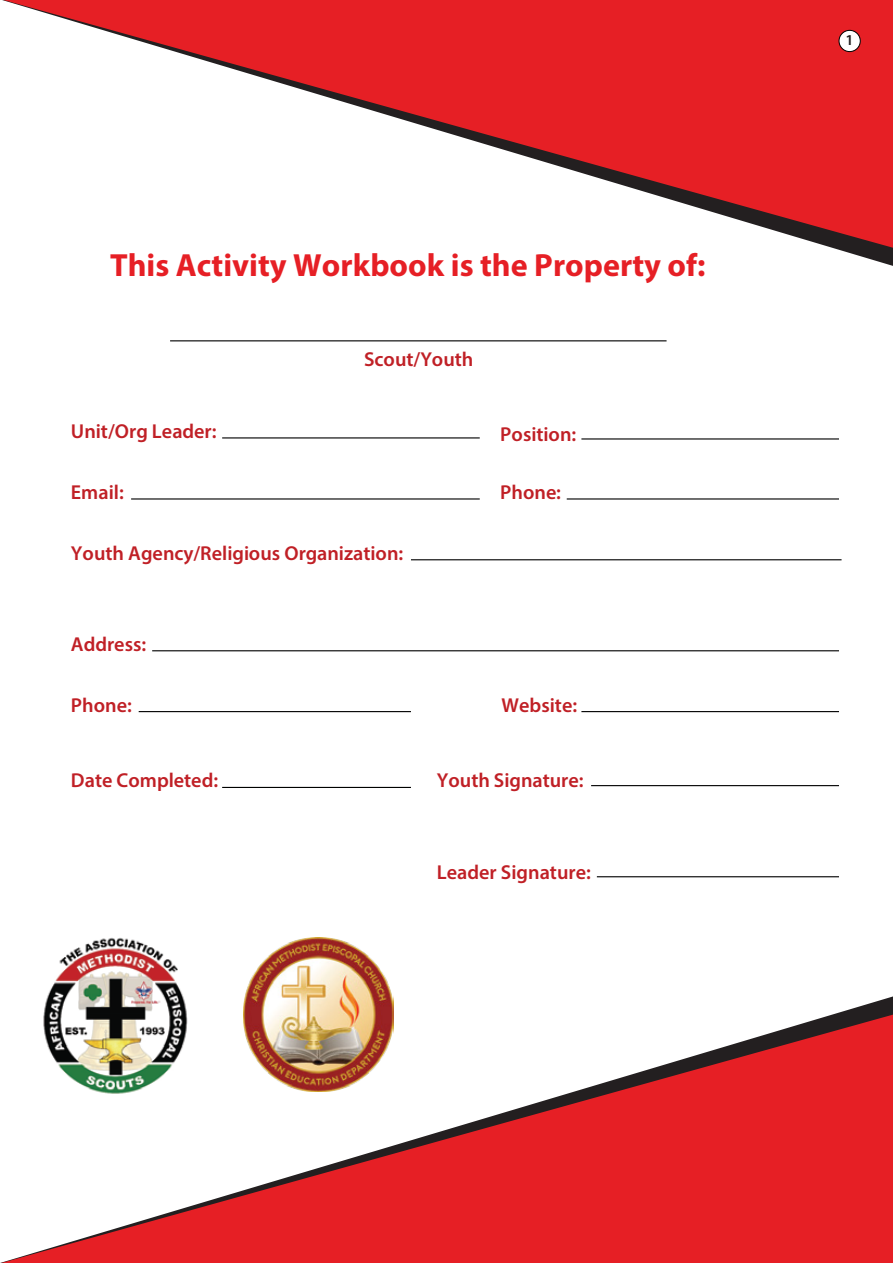
<style>
.page{position:relative;width:893px;height:1263px;background:#fff}
.page>*{position:absolute;margin:0;border:0;box-sizing:border-box;transform-origin:0 0}
.t1{font:700 32.1px "Myriad Pro";color:#e61f25}
.t2{font:600 20.25px "Myriad Pro";color:#c02026}
.t3{font:600 15.15px "Myriad Pro";color:#231f20}
</style>
<div class="page">
<img style="left:47px;top:937px;width:136px;height:59px">
<img style="left:245px;top:938px;width:147px;height:58px">
<svg style="left:0;top:996px;width:893px;height:267px"></svg>
<svg style="left:1px;top:1014px;width:892px;height:249px;fill:#e61f25"></svg>
<svg style="left:4px;top:0;width:889px;height:248px;fill:#e61f25"></svg>
<div style="left:839px;top:30px;width:21px;height:22px;background:#fff;border-radius:50%"></div>
<div style="left:839px;top:30px;width:22px;height:22px;border:1px solid #000;border-radius:50%"></div>
<hr style="left:170px;top:340px;width:497px;height:1px;background:#000100">
<hr style="left:152px;top:650px;width:687px;height:1px;background:#000100">
<hr style="left:222px;top:437px;width:258px;height:1px;background:#000100">
<hr style="left:581px;top:438px;width:258px;height:1px;background:#000100">
<hr style="left:567px;top:498px;width:272px;height:1px;background:#000100">
<hr style="left:581px;top:711px;width:258px;height:1px;background:#000100">
<hr style="left:591px;top:785px;width:248px;height:1px;background:#000100">
<hr style="left:597px;top:876px;width:242px;height:1px;background:#000100">
<hr style="left:139px;top:711px;width:272px;height:1px;background:#000100">
<hr style="left:222px;top:787px;width:189px;height:1px;background:#000100">
<hr style="left:411px;top:559px;width:430px;height:1px;background:#000100">
<hr style="left:131px;top:498px;width:349px;height:1px;background:#000100">
<h1 class="t1" style="left:110px;top:244px;width:597px">This Activity Workbook is the Property of:</h1>
<p class="t2" style="left:364px;top:346px;width:111px">Scout/Youth</p>
<p class="t2" style="left:71px;top:418px;width:147px">Unit/Org Leader:</p>
<p class="t2" style="left:500px;top:421px;width:77px">Position:</p>
<p class="t2" style="left:71px;top:479px;width:54px">Email:</p>
<p class="t2" style="left:500px;top:479px;width:62px">Phone:</p>
<p class="t2" style="left:71px;top:540px;width:334px">Youth Agency/Religious Organization:</p>
<p class="t2" style="left:71px;top:631px;width:77px">Address:</p>
<p class="t2" style="left:71px;top:692px;width:62px">Phone:</p>
<p class="t2" style="left:502px;top:692px;width:77px">Website:</p>
<p class="t2" style="left:71px;top:768px;width:149px">Date Completed:</p>
<p class="t2" style="left:437px;top:768px;width:148px">Youth Signature:</p>
<p class="t2" style="left:437px;top:860px;width:156px">Leader Signature:</p>
<p class="t3" style="left:845px;top:31px;width:10px">1</p>
</div>
